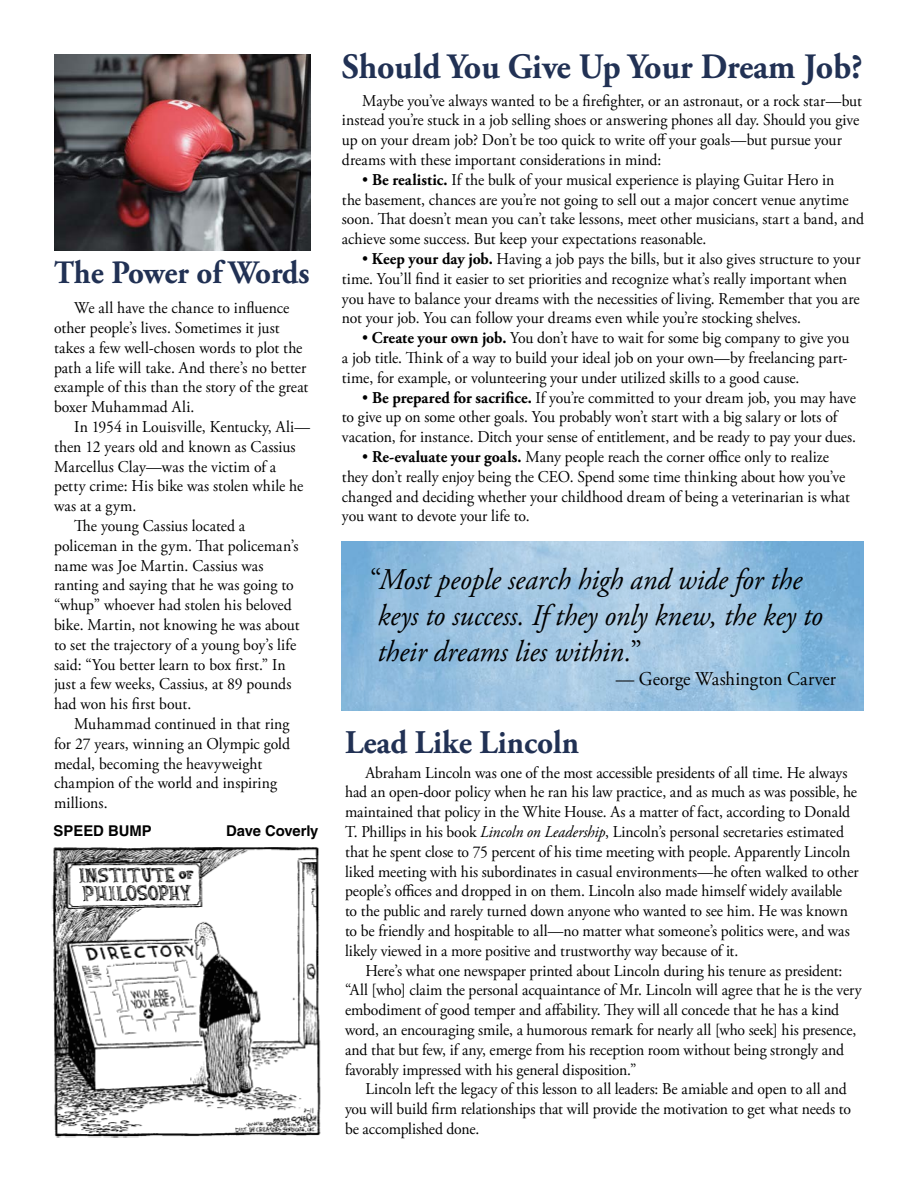
<style>
.page{position:relative;width:918px;height:1188px;background:#fff}
.page>*{position:absolute;margin:0;border:0;box-sizing:border-box;transform-origin:0 0}
.t1{font:700 35.7px "Adobe Garamond Pro";color:#213154;scale:.95 1}
.t2{font:700 33px "Adobe Garamond Pro";color:#213154;scale:.95 1}
.t3{font:700 32.7px "Adobe Garamond Pro";color:#213154;scale:.95 1}
.t4{font:italic 30px/36px "Adobe Garamond Pro";color:#000;scale:.95 1}
.t5{font:19.5px "Adobe Garamond Pro";color:#000;scale:.95 1}
.t6{font:16.5px/19.8px "Adobe Garamond Pro";letter-spacing:-.005em;color:#000;scale:.95 1}
.t7{font:700 14.85px "Helvetica LT Std";color:#000}
.s1{font-weight:700}
.s2{font-style:normal}
.s3{font-style:italic}
</style>
<div class="page">
<img style="left:342px;top:542px;width:522px;height:168px">
<img style="left:52px;top:847px;width:269px;height:291px">
<img style="left:54px;top:54px;width:257px;height:197px">
<h3 class="t3" style="left:54px;top:253px;width:271px">The Power of Words</h3>
<p class="t6" style="left:54px;top:299px;width:269px;text-indent:20px">We all have the chance to influence other people’s lives. Sometimes it just takes a few well-chosen words to plot the path a life will take. And there’s no better example of this than the story of the great boxer Muhammad Ali.</p>
<p class="t6" style="left:74px;top:417px;width:250px">In 1954 in Louisville, Kentucky, Ali—</p>
<p class="t6" style="left:54px;top:437px;width:256px">then 12 years old and known as Cassius</p>
<p class="t6" style="left:54px;top:457px;width:236px">Marcellus Clay—was the victim of a</p>
<p class="t6" style="left:54px;top:477px;width:264px">petty crime: His bike was stolen while he</p>
<p class="t6" style="left:54px;top:497px;width:88px">was at a gym.</p>
<p class="t6" style="left:74px;top:516px;width:182px">The young Cassius located a</p>
<p class="t6" style="left:54px;top:536px;width:259px">policeman in the gym. That policeman’s</p>
<p class="t6" style="left:54px;top:556px;width:222px">name was Joe Martin. Cassius was</p>
<p class="t6" style="left:54px;top:576px;width:254px">ranting and saying that he was going to</p>
<p class="t6" style="left:54px;top:596px;width:252px">“whup” whoever had stolen his beloved</p>
<p class="t6" style="left:54px;top:615px;width:260px">bike. Martin, not knowing he was about</p>
<p class="t6" style="left:54px;top:635px;width:257px">to set the trajectory of a young boy’s life</p>
<p class="t6" style="left:54px;top:655px;width:246px">said: “You better learn to box first.” In</p>
<p class="t6" style="left:54px;top:675px;width:252px">just a few weeks, Cassius, at 89 pounds</p>
<p class="t6" style="left:54px;top:695px;width:146px">had won his first bout.</p>
<p class="t6" style="left:74px;top:714px;width:228px">Muhammad continued in that ring</p>
<p class="t6" style="left:54px;top:734px;width:250px">for 27 years, winning an Olympic gold</p>
<p class="t6" style="left:54px;top:754px;width:221px">medal, becoming the heavyweight</p>
<p class="t6" style="left:54px;top:774px;width:236px">champion of the world and inspiring</p>
<p class="t6" style="left:54px;top:794px;width:58px">millions.</p>
<p class="t7" style="left:54px;top:822px;width:100px">SPEED BUMP</p>
<p class="t7" style="left:226px;top:822px;width:94px">Dave Coverly</p>
<h1 class="t1" style="left:342px;top:46px;width:550px">Should You Give Up Your Dream Job?</h1>
<p class="t6" style="left:342px;top:91px;width:549px;text-indent:20px">Maybe you’ve always wanted to be a firefighter, or an astronaut, or a rock star—but instead you’re stuck in a job selling shoes or answering phones all day. Should you give up on your dream job? Don’t be too quick to write off your goals—but pursue your dreams with these important considerations in mind:</p>
<p class="t6" style="left:342px;top:170px;width:551px;text-indent:20px">• <span class="s1">Be realistic.</span> If the bulk of your musical experience is playing Guitar Hero in<br>the basement, chances are you’re not going to sell out a major concert venue anytime soon. That doesn’t mean you can’t take lessons, meet other musicians, start a band, and achieve some success. But keep your expectations reasonable.</p>
<p class="t6" style="left:342px;top:249px;width:548px;text-indent:20px">• <span class="s1">Keep your day job.</span> Having a job pays the bills, but it also gives structure to your time. You’ll find it easier to set priorities and recognize what’s really important when you have to balance your dreams with the necessities of living. Remember that you are not your job. You can follow your dreams even while you’re stocking shelves.</p>
<p class="t6" style="left:342px;top:329px;width:536px;text-align:justify;text-indent:20px">• <span class="s1">Create your own job.</span> You don’t have to wait for some big company to give you a job title. Think of a way to build your ideal job on your own—by freelancing part&shy;time, for example, or volunteering your under utilized skills to a good cause.</p>
<p class="t6" style="left:342px;top:388px;width:543px;text-indent:20px">• <span class="s1">Be prepared for sacrifice.</span> If you’re committed to your dream job, you may have to give up on some other goals. You probably won’t start with a big salary or lots of vacation, for instance. Ditch your sense of entitlement, and be ready to pay your dues.</p>
<p class="t6" style="left:342px;top:447px;width:536px;text-indent:20px">• <span class="s1">Re-evaluate your goals.</span> Many people reach the corner office only to realize they don’t really enjoy being the CEO. Spend some time thinking about how you’ve changed and deciding whether your childhood dream of being a veterinarian is what you want to devote your life to.</p>
<h3 class="t4" style="left:370px;top:563px;width:478px"><span class="s2">“</span>Most people search high and wide for the keys to success. If they only knew, the key to their dreams lies within.<span class="s2">”</span></h3>
<p class="t5" style="left:616px;top:667px;width:233px">— George Washington Carver</p>
<h2 class="t2" style="left:345px;top:724px;width:248px">Lead Like Lincoln</h2>
<p class="t6" style="left:345px;top:763px;width:542px;text-indent:20px">Abraham Lincoln was one of the most accessible presidents of all time. He always had an open-door policy when he ran his law practice, and as much as was possible, he maintained that policy in the White House. As a matter of fact, according to Donald T. Phillips in his book <span class="s3">Lincoln on Leadership</span>, Lincoln’s personal secretaries estimated that he spent close to 75 percent of his time meeting with people. Apparently Lincoln liked meeting with his subordinates in casual environments—he often walked to other people’s offices and dropped in on them. Lincoln also made himself widely available<br>to the public and rarely turned down anyone who wanted to see him. He was known to be friendly and hospitable to all—no matter what someone’s politics were, and was likely viewed in a more positive and trustworthy way because of it.</p>
<p class="t6" style="left:345px;top:961px;width:545px;text-indent:20px">Here’s what one newspaper printed about Lincoln during his tenure as president: “All [who] claim the personal acquaintance of Mr. Lincoln will agree that he is the very embodiment of good temper and affability. They will all concede that he has a kind word, an encouraging smile, a humorous remark for nearly all [who seek] his presence, and that but few, if any, emerge from his reception room without being strongly and favorably impressed with his general disposition.”</p>
<p class="t6" style="left:345px;top:1080px;width:534px;text-indent:20px">Lincoln left the legacy of this lesson to all leaders: Be amiable and open to all and you will build firm relationships that will provide the motivation to get what needs to be accomplished done.</p>
</div>
